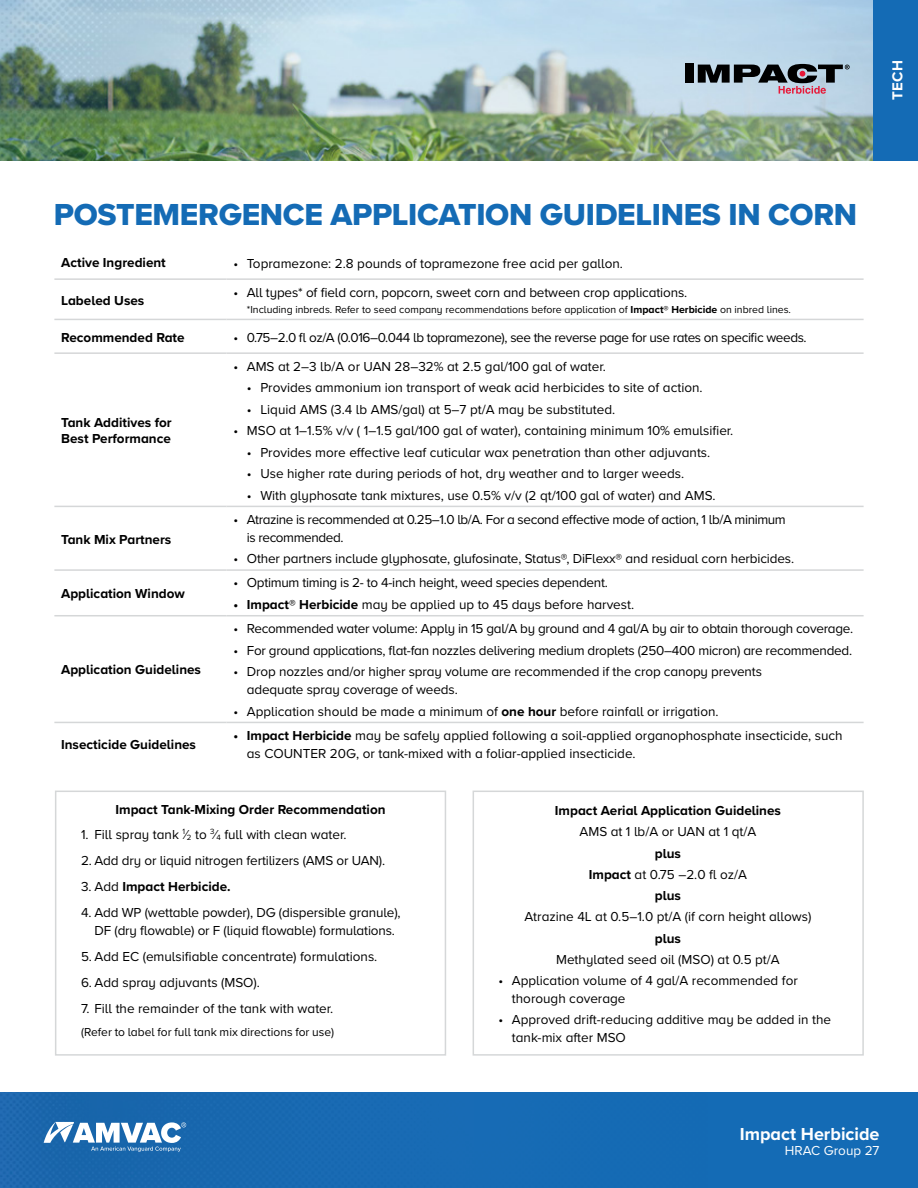
<style>
.page{position:relative;width:918px;height:1188px;background:#fff}
.page>*{position:absolute;margin:0;border:0;box-sizing:border-box;transform-origin:0 0}
.t1{font:31.5px "Proxima Nova A Extrabld";letter-spacing:-.01em;color:#146bb5}
.t2{font:700 18px "Proxima Nova A";color:#fff}
.t3{font:700 15px "Proxima Nova A";color:#fff}
.t4{font:13.5px/18px "Proxima Nova A";color:#000}
.t5{font:700 13.5px/16.2px "Proxima Nova A";color:#000}
.t6{font:13.5px "Proxima Nova A";letter-spacing:-.02em;color:#000}
.t7{font:13.5px/18px "Proxima Nova A";letter-spacing:-.03em;color:#000}
.t8{font:13.5px "Proxima Nova A";color:#fff}
.t9{font:12px "Proxima Nova A";color:#000}
.t10{font:10.5px "Proxima Nova A";color:#000}
.s1{font-weight:700}
.s2{font-weight:400}
</style>
<div class="page">
<img style="left:0;top:0;width:874px;height:160px">
<div style="left:874px;top:0;width:44px;height:160px;background:#146bb5"></div>
<div style="left:685px;top:63px;width:8px;height:20px;background:#000"></div>
<svg style="left:698px;top:64px;width:152px;height:30px;background:#797d88"></svg>
<hr style="left:54px;top:278px;width:173px;height:2px;background:#d5d7d8">
<hr style="left:227px;top:278px;width:637px;height:2px;background:#d5d7d8">
<hr style="left:54px;top:319px;width:173px;height:1px;background:#d5d7d8">
<hr style="left:227px;top:319px;width:637px;height:1px;background:#d5d7d8">
<hr style="left:54px;top:352px;width:173px;height:2px;background:#d5d7d8">
<hr style="left:227px;top:352px;width:637px;height:2px;background:#d5d7d8">
<hr style="left:54px;top:506px;width:173px;height:1px;background:#d5d7d8">
<hr style="left:227px;top:506px;width:637px;height:1px;background:#d5d7d8">
<hr style="left:54px;top:569px;width:173px;height:2px;background:#d5d7d8">
<hr style="left:227px;top:569px;width:637px;height:2px;background:#d5d7d8">
<hr style="left:54px;top:615px;width:173px;height:1px;background:#d5d7d8">
<hr style="left:227px;top:615px;width:637px;height:1px;background:#d5d7d8">
<hr style="left:54px;top:722px;width:173px;height:1px;background:#d5d7d8">
<hr style="left:227px;top:722px;width:637px;height:1px;background:#d5d7d8">
<div style="left:0;top:1093px;width:918px;height:95px;background:#146bb5"></div>
<div style="left:0;top:1093px;width:187px;height:95px;background:#1966ac"></div>
<svg style="left:44px;top:1121px;width:142px;height:31px"></svg>
<div style="left:55px;top:791px;width:391px;height:265px;border:2px solid #d5d7d8"></div>
<div style="left:473px;top:791px;width:391px;height:265px;border:2px solid #d5d7d8"></div>
<p class="t3" style="left:886px;top:100px;width:41px;rotate:-90deg">TECH</p>
<h1 class="t1" style="left:54px;top:191px;width:805px">POSTEMERGENCE APPLICATION GUIDELINES IN CORN</h1>
<p class="t5" style="left:61px;top:254px;width:106px">Active Ingredient</p>
<p class="t4" style="left:233px;top:254px;width:391px">• Topramezone: 2.8 pounds of topramezone free acid per gallon.</p>
<p class="t5" style="left:61px;top:292px;width:85px">Labeled Uses</p>
<p class="t4" style="left:233px;top:282px;width:455px">• All types* of field corn, popcorn, sweet corn and between crop applications.</p>
<p class="t10" style="left:247px;top:301px;width:546px">*Including inbreds. Refer to seed company recommendations before application of <span class="s1">Impact® Herbicide</span> on inbred lines.</p>
<p class="t5" style="left:61px;top:329px;width:125px">Recommended Rate</p>
<p class="t7" style="left:233px;top:328px;width:575px">• 0.75–2.0 fl oz/A (0.016–0.044 lb topramezone), see the reverse page for use rates on specific weeds.</p>
<p class="t5" style="left:61px;top:414px;width:112px">Tank Additives for<br>Best Performance</p>
<p class="t5" style="left:61px;top:531px;width:112px">Tank Mix Partners</p>
<p class="t5" style="left:61px;top:585px;width:125px">Application Window</p>
<p class="t5" style="left:61px;top:661px;width:141px">Application Guidelines</p>
<p class="t4" style="left:233px;top:357px;width:374px">• AMS at 2–3 lb/A or UAN 28–32% at 2.5 gal/100 gal of water.</p>
<p class="t4" style="left:247px;top:378px;width:457px">• Provides ammonium ion transport of weak acid herbicides to site of action.</p>
<p class="t4" style="left:247px;top:400px;width:370px">• Liquid AMS (3.4 lb AMS/gal) at 5–7 pt/A may be substituted.</p>
<p class="t4" style="left:233px;top:421px;width:502px">• MSO at 1–1.5% v/v ( 1–1.5 gal/100 gal of water), containing minimum 10% emulsifier.</p>
<p class="t4" style="left:247px;top:443px;width:465px">• Provides more effective leaf cuticular wax penetration than other adjuvants.</p>
<p class="t4" style="left:247px;top:464px;width:439px">• Use higher rate during periods of hot, dry weather and to larger weeds.</p>
<p class="t4" style="left:247px;top:486px;width:470px">• With glyphosate tank mixtures, use 0.5% v/v (2 qt/100 gal of water) and AMS.</p>
<p class="t7" style="left:247px;top:510px;width:540px;text-indent:-14px">• Atrazine is recommended at 0.25–1.0 lb/A. For a second effective mode of action, 1 lb/A minimum is recommended.</p>
<p class="t4" style="left:233px;top:549px;width:562px">• Other partners include glyphosate, glufosinate, Status®, DiFlexx® and residual corn herbicides.</p>
<p class="t6" style="left:233px;top:573px;width:376px">• Optimum timing is 2- to 4-inch height, weed species dependent.</p>
<p class="t4" style="left:233px;top:595px;width:402px"><span class="s1">• Impact® Herbicide</span> may be applied up to 45 days before harvest.</p>
<p class="t6" style="left:233px;top:619px;width:621px">• Recommended water volume: Apply in 15 gal/A by ground and 4 gal/A by air to obtain thorough coverage.</p>
<p class="t6" style="left:233px;top:640px;width:620px">• For ground applications, flat-fan nozzles delivering medium droplets (250–400 micron) are recommended.</p>
<p class="t4" style="left:247px;top:662px;width:517px;text-indent:-14px">• Drop nozzles and/or higher spray volume are recommended if the crop canopy prevents adequate spray coverage of weeds.</p>
<p class="t4" style="left:233px;top:702px;width:487px">• Application should be made a minimum of <span class="s1">one hour</span> before rainfall or irrigation.</p>
<p class="t5" style="left:61px;top:736px;width:136px">Insecticide Guidelines</p>
<p class="t4" style="left:247px;top:726px;width:597px;text-indent:-14px"><span class="s1">• Impact Herbicide</span> may be safely applied following a soil-applied organophosphate insecticide, such as COUNTER 20G, or tank-mixed with a foliar-applied insecticide.</p>
<p class="t5" style="left:116px;top:801px;width:272px">Impact Tank-Mixing Order Recommendation</p>
<p class="t4" style="left:81px;top:825px;width:267px">1. Fill spray tank <sup>1</sup>⁄<sub>2</sub> to <sup>3</sup>⁄<sub>4</sub> full with clean water.</p>
<p class="t4" style="left:81px;top:851px;width:306px">2. Add dry or liquid nitrogen fertilizers (AMS or UAN).</p>
<p class="t5" style="left:81px;top:878px;width:151px"><span class="s2">3. Add</span> Impact Herbicide.</p>
<p class="t4" style="left:81px;top:903px;width:321px;text-align:center">4. Add WP (wettable powder), DG (dispersible granule),<br>DF (dry flowable) or F (liquid flowable) formulations.</p>
<p class="t4" style="left:81px;top:947px;width:298px">5. Add EC (emulsifiable concentrate) formulations.</p>
<p class="t4" style="left:81px;top:973px;width:181px">6. Add spray adjuvants (MSO).</p>
<p class="t4" style="left:81px;top:999px;width:254px">7. Fill the remainder of the tank with water.</p>
<p class="t9" style="left:81px;top:1024px;width:255px">(Refer to label for full tank mix directions for use)</p>
<p class="t5" style="left:555px;top:802px;width:228px">Impact Aerial Application Guidelines</p>
<p class="t4" style="left:580px;top:822px;width:178px">AMS at 1 lb/A or UAN at 1 qt/A</p>
<p class="t4" style="left:589px;top:842px;width:160px;line-height:21.3px;text-align:center"><span class="s1">plus<br>Impact</span> at 0.75 –2.0 fl oz/A <span class="s1">plus</span></p>
<p class="t4" style="left:525px;top:907px;width:288px">Atrazine 4L at 0.5–1.0 pt/A (if corn height allows)</p>
<p class="t5" style="left:655px;top:930px;width:28px">plus</p>
<p class="t4" style="left:556px;top:950px;width:225px">Methylated seed oil (MSO) at 0.5 pt/A</p>
<p class="t4" style="left:512px;top:971px;width:287px;text-indent:-14px">• Application volume of 4 gal/A recommended for thorough coverage</p>
<p class="t4" style="left:512px;top:1010px;width:321px;text-indent:-14px">• Approved drift-reducing additive may be added in the tank-mix after MSO</p>
<h2 class="t2" style="left:740px;top:1121px;width:141px">Impact Herbicide</h2>
<p class="t8" style="left:785px;top:1141px;width:96px">HRAC Group 27</p>
</div>
